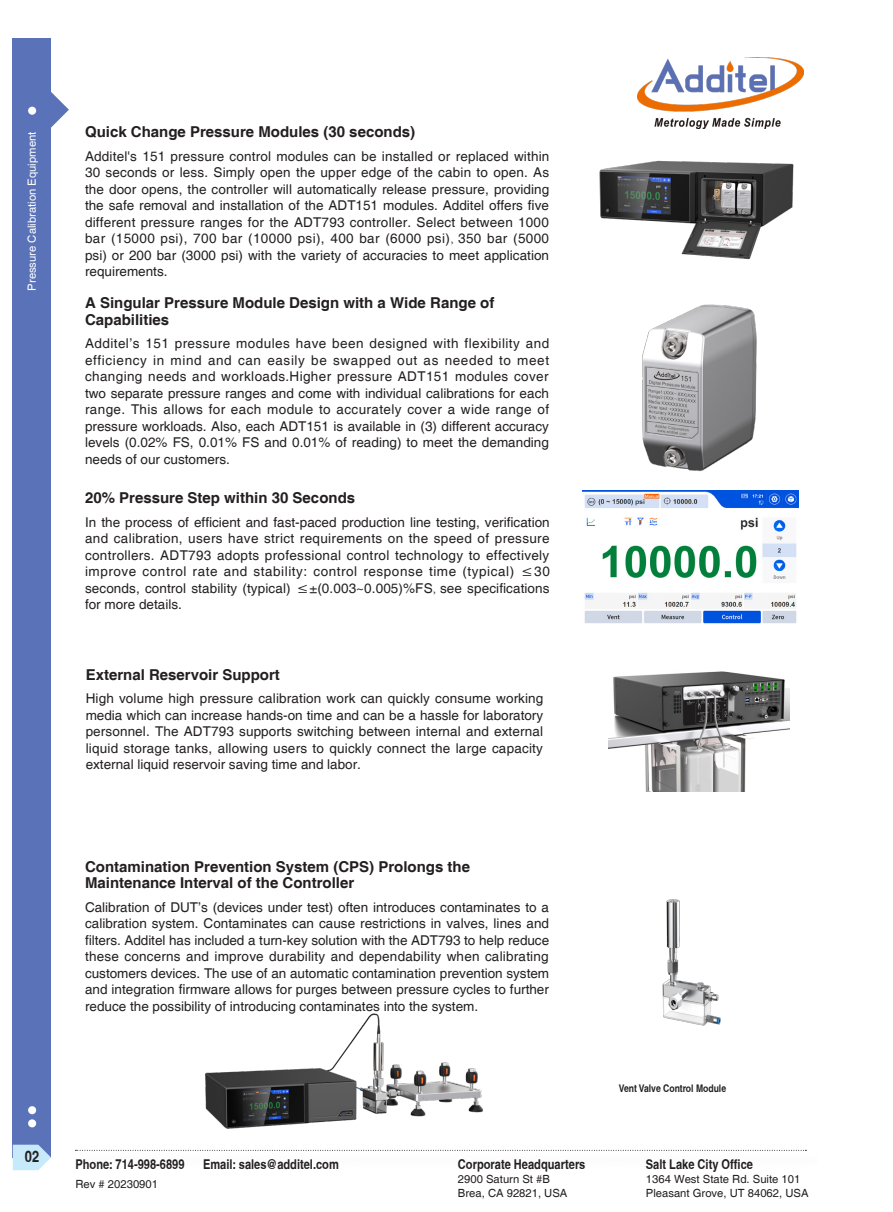
<style>
.page{position:relative;width:893px;height:1212px;background:#fff}
.page>*{position:absolute;margin:0;border:0;box-sizing:border-box;transform-origin:0 0}
.t1{font:700 condensed 15.75px "Helvetica";color:#231f20}
.t2{font:700 15px/16.5px "Helvetica";color:#231f20}
.t3{font:13.5px/16.5px "Helvetica";color:#231f20;text-align:justify}
.t4{font:700 condensed 13.5px "Helvetica";color:#231f20}
.t5{font:11.25px/13.5px "Helvetica";color:#231f20}
.t6{font:11.25px "Helvetica";color:#fff}
.t7{font:700 condensed 10.5px "Helvetica";color:#231f20}
.s1{font-family:"Adobe Song Std";font-weight:300}
</style>
<div class="page">
<div style="left:13px;top:38px;width:38px;height:1119px;background:#5a73b8"></div>
<svg style="left:51px;top:92px;width:18px;height:36px"></svg>
<div style="left:28px;top:107px;width:8px;height:8px;background:#fff;border-radius:50%"></div>
<div style="left:28px;top:1119px;width:8px;height:8px;background:#fff;border-radius:50%"></div>
<div style="left:28px;top:1106px;width:8px;height:8px;background:#fff;border-radius:50%"></div>
<svg style="left:13px;top:1145px;width:38px;height:25px"></svg>
<svg style="left:75px;top:1150px;width:731px;height:1px"></svg>
<img style="left:638px;top:57px;width:165px;height:72px">
<img style="left:642px;top:304px;width:115px;height:168px">
<img style="left:205px;top:1013px;width:278px;height:116px">
<img style="left:608px;top:671px;width:182px;height:121px">
<img style="left:599px;top:160px;width:195px;height:100px">
<img style="left:662px;top:899px;width:59px;height:127px">
<img style="left:583px;top:490px;width:215px;height:134px">
<p class="t6" style="left:25px;top:291px;width:160px;rotate:-90deg">Pressure Calibration Equipment</p>
<p class="t1" style="left:25px;top:1147px;width:16px">02</p>
<p class="t2" style="left:85px;top:124px;width:332px">Quick Change Pressure Modules (30 seconds)</p>
<p class="t3" style="left:85px;top:148px;width:466px">Additel's 151 pressure control modules can be installed or replaced within 30 seconds or less. Simply open the upper edge of the cabin to open. As the door opens, the controller will automatically release pressure, providing the safe removal and installation of the ADT151 modules. Additel offers five different pressure ranges for the ADT793 controller. Select between 1000 bar (15000 psi), 700 bar (10000 psi), 400 bar (6000 psi)<span class="s1">,</span> 350 bar (5000 psi) or 200 bar (3000 psi) with the variety of accuracies to meet application requirements.</p>
<p class="t2" style="left:85px;top:295px;width:411px">A Singular Pressure Module Design with a Wide Range of<br>Capabilities</p>
<p class="t3" style="left:85px;top:336px;width:466px">Additel’s 151 pressure modules have been designed with flexibility and efficiency in mind and can easily be swapped out as needed to meet changing needs and workloads.Higher pressure ADT151 modules cover two separate pressure ranges and come with individual calibrations for each range. This allows for each module to accurately cover a wide range of pressure workloads. Also, each ADT151 is available in (3) different accuracy levels (0.02% FS, 0.01% FS and 0.01% of reading) to meet the demanding needs of our customers.</p>
<p class="t2" style="left:85px;top:490px;width:272px">20% Pressure Step within 30 Seconds</p>
<p class="t3" style="left:85px;top:514px;width:466px">In the process of efficient and fast-paced production line testing, verification and calibration, users have strict requirements on the speed of pressure controllers. ADT793 adopts professional control technology to effectively improve control rate and stability: control response time (typical) ≤30 seconds, control stability (typical) ≤±(0.003~0.005)%FS<span class="s1">,</span> see specifications for more details.</p>
<p class="t2" style="left:86px;top:667px;width:196px">External Reservoir Support</p>
<p class="t3" style="left:86px;top:691px;width:459px">High volume high pressure calibration work can quickly consume working media which can increase hands-on time and can be a hassle for laboratory personnel. The ADT793 supports switching between internal and external liquid storage tanks, allowing users to quickly connect the large capacity external liquid reservoir saving time and labor.</p>
<p class="t2" style="left:85px;top:859px;width:387px">Contamination Prevention System (CPS) Prolongs the<br>Maintenance Interval of the Controller</p>
<p class="t3" style="left:85px;top:899px;width:466px">Calibration of DUT’s (devices under test) often introduces contaminates to a calibration system. Contaminates can cause restrictions in valves, lines and filters. Additel has included a turn-key solution with the ADT793 to help reduce these concerns and improve durability and dependability when calibrating customers devices. The use of an automatic contamination prevention system and integration firmware allows for purges between pressure cycles to further reduce the possibility of introducing contaminates into the system.</p>
<p class="t4" style="left:75px;top:1156px;width:111px">Phone: 714-998-6899</p>
<p class="t4" style="left:203px;top:1156px;width:137px">Email: sales@additel.com</p>
<p class="t5" style="left:75px;top:1177px;width:84px">Rev # 20230901</p>
<p class="t4" style="left:458px;top:1156px;width:129px">Corporate Headquarters</p>
<p class="t5" style="left:458px;top:1173px;width:111px">2900 Saturn St #B<br>Brea, CA 92821, USA</p>
<p class="t7" style="left:619px;top:1082px;width:109px">Vent Valve Control Module</p>
<p class="t4" style="left:646px;top:1156px;width:109px">Salt Lake City Office</p>
<p class="t5" style="left:646px;top:1173px;width:164px">1364 West State Rd. Suite 101<br>Pleasant Grove, UT 84062, USA</p>
</div>
